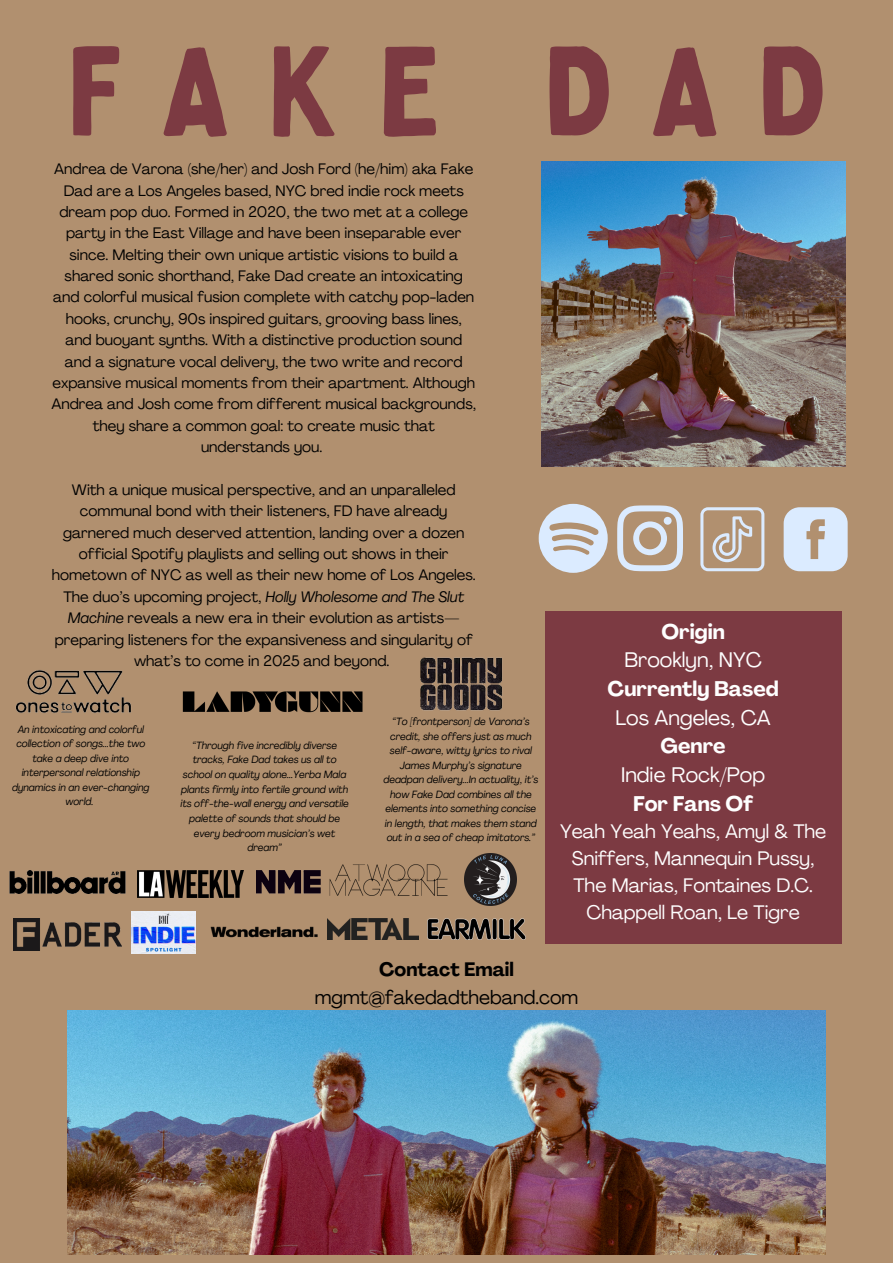
<style>
.page{position:relative;width:893px;height:1263px;background:#b1906f}
.page>*{position:absolute;margin:0;border:0;box-sizing:border-box;transform-origin:0 0}
.t1{font:123.98px "Bobby Jones";letter-spacing:.315em;color:#7c3a42}
.t2{font:20.85px/28.7px "Agrandir";color:#fefefe;text-align:center}
.t3{font:19.35px/27px "Agrandir";color:#fefefe;text-align:center}
.t4{font:19.12px/27.6px "Agrandir";color:#000;text-align:center}
.t5{font:15px/21.4px "Agrandir";color:#000;text-align:center}
.t6{font:italic 10.35px/14.5px "Agrandir";color:#000;text-align:center}
.s1{font-style:italic}
.s2{font-weight:700}
</style>
<div class="page">
<img style="left:541px;top:162px;width:304px;height:304px">
<img style="left:67px;top:1010px;width:759px;height:244px">
<svg style="left:783px;top:507px;width:64px;height:64px"></svg>
<svg style="left:617px;top:505px;width:66px;height:66px"></svg>
<div style="left:663px;top:517px;width:8px;height:8px;background:#dbebff;border-radius:50%"></div>
<svg style="left:700px;top:507px;width:64px;height:64px"></svg>
<div style="left:544px;top:611px;width:297px;height:332px;background:#7c3a42"></div>
<svg style="left:539px;top:504px;width:69px;height:69px"></svg>
<img style="left:137px;top:870px;width:107px;height:28px">
<img style="left:132px;top:911px;width:64px;height:43px">
<img style="left:14px;top:919px;width:107px;height:32px">
<img style="left:329px;top:864px;width:119px;height:32px">
<img style="left:465px;top:854px;width:51px;height:52px">
<img style="left:428px;top:919px;width:97px;height:20px">
<img style="left:328px;top:919px;width:90px;height:20px">
<img style="left:202px;top:896px;width:116px;height:42px">
<img style="left:10px;top:870px;width:115px;height:24px">
<img style="left:15px;top:670px;width:116px;height:43px">
<img style="left:182px;top:691px;width:181px;height:22px">
<img style="left:420px;top:657px;width:82px;height:54px">
<img style="left:256px;top:870px;width:65px;height:28px">
<p class="t1" style="left:68px;top:13px;width:758px">FAKE DAD</p>
<p class="t5" style="left:52px;top:160px;width:426px">Andrea de Varona (she/her) and Josh Ford (he/him) aka Fake Dad are a Los Angeles based, NYC bred indie rock meets dream pop duo. Formed in 2020, the two met at a college party in the East Village and have been inseparable ever since. Melting their own unique artistic visions to build a shared sonic shorthand, Fake Dad create an intoxicating and colorful musical fusion complete with catchy pop-laden hooks, crunchy, 90s inspired guitars, grooving bass lines, and buoyant synths. With a distinctive production sound and a signature vocal delivery, the two write and record expansive musical moments from their apartment. Although Andrea and Josh come from different musical backgrounds, they share a common goal: to create music that understands you.</p>
<p class="t5" style="left:52px;top:480px;width:425px">With a unique musical perspective, and an unparalleled communal bond with their listeners, FD have already garnered much deserved attention, landing over a dozen official Spotify playlists and selling out shows in their hometown of NYC as well as their new home of Los Angeles.<br>The duo’s upcoming project, <span class="s1">Holly Wholesome and The Slut Machine</span> reveals a new era in their evolution as artists— preparing listeners for the expansiveness and singularity of what’s to come in 2025 and beyond.</p>
<h1 class="t6" style="left:12px;top:723px;width:139px">An intoxicating and colorful collection of songs...the two take a deep dive into interpersonal relationship dynamics in an ever-changing world.</h1>
<h3 class="t6" style="left:180px;top:739px;width:170px">“Through five incredibly diverse tracks, Fake Dad takes us all to school on quality alone...Yerba Mala plants firmly into fertile ground with its off-the-wall energy and versatile palette of sounds that should be every bedroom musician’s wet dream”</h3>
<h3 class="t6" style="left:383px;top:715px;width:157px">“To [frontperson] de Varona’s credit, she offers just as much self-aware, witty lyrics to rival<br>James Murphy’s signature deadpan delivery...In actuality, it’s how Fake Dad combines all the elements into something concise in length, that makes them stand out in a sea of cheap imitators.”</h3>
<p class="t2" style="left:607px;top:619px;width:173px"><span class="s2">Origin<br></span>Brooklyn, NYC<br><span class="s2">Currently Based<br></span>Los Angeles, CA<br><span class="s2">Genre<br></span>Indie Rock/Pop<br><span class="s2">For Fans Of</span></p>
<p class="t3" style="left:560px;top:820px;width:268px">Yeah Yeah Yeahs, Amyl &amp; The<br>Sniffers, Mannequin Pussy,<br>The Marias, Fontaines D.C.<br>Chappell Roan, Le Tigre</p>
<p class="t4" style="left:315px;top:958px;width:265px"><span class="s2">Contact Email </span>mgmt@fakedadtheband.com</p>
</div>
